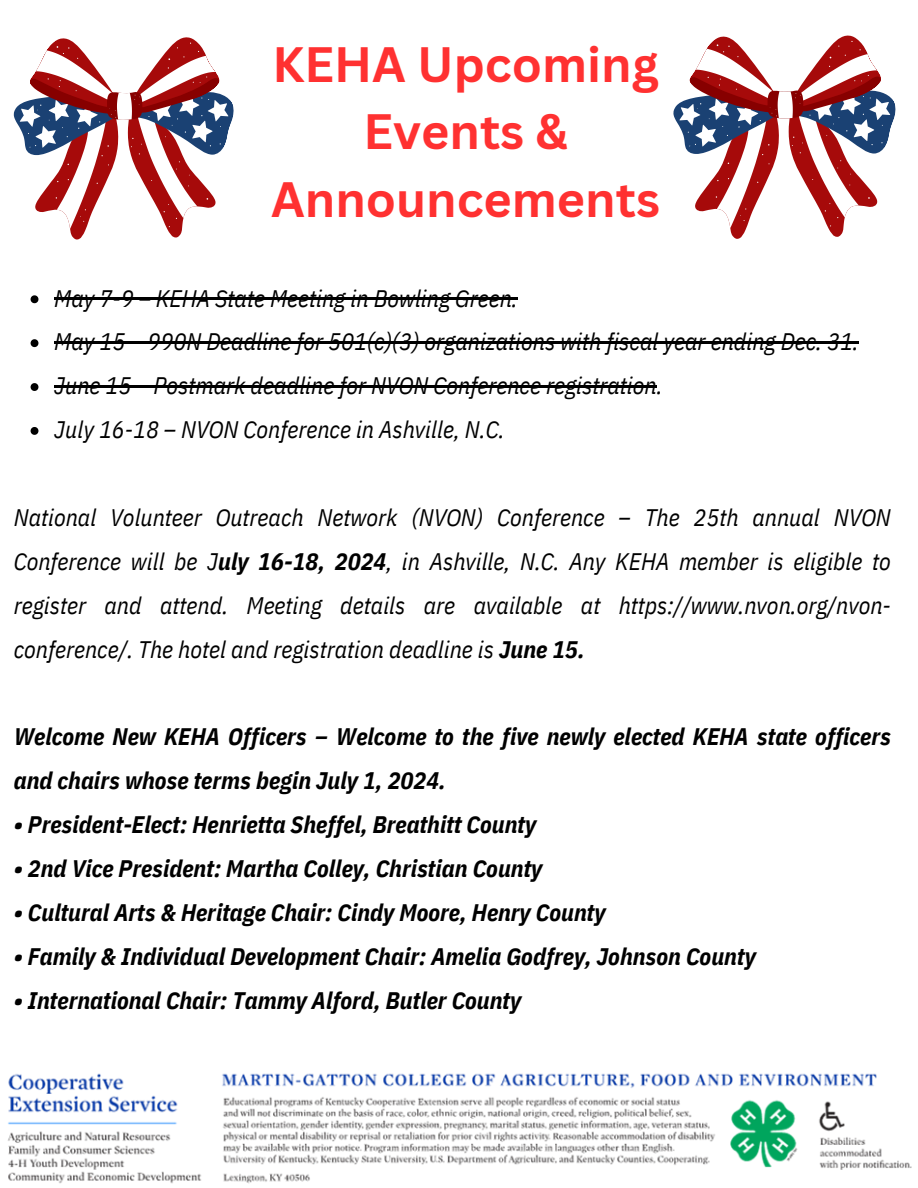
<style>
.page{position:relative;width:918px;height:1188px;background:#fff}
.page>*{position:absolute;margin:0;border:0;box-sizing:border-box;transform-origin:0 0}
.t1{font:700 48.45px/67.5px "Canva Sans";color:#ff3131;text-align:center}
.t2{font:italic 23.85px/43.8px "IBM Plex Sans Cond";color:#000;text-align:justify}
.t3{font:italic 700 23.85px/43.8px "IBM Plex Sans Cond";color:#000}
.s1{font-weight:700}
</style>
<div class="page">
<img style="left:7px;top:1073px;width:905px;height:111px">
<svg style="left:14px;top:37px;width:220px;height:203px"></svg>
<svg style="left:31px;top:295px;width:7px;height:8px"></svg>
<hr style="left:54px;top:298px;width:464px;height:2px;background:#000">
<svg style="left:31px;top:339px;width:7px;height:8px"></svg>
<hr style="left:54px;top:341px;width:805px;height:3px;background:#000">
<svg style="left:31px;top:383px;width:7px;height:8px"></svg>
<hr style="left:54px;top:385px;width:603px;height:3px;background:#000">
<svg style="left:31px;top:427px;width:7px;height:8px"></svg>
<svg style="left:673px;top:35px;width:223px;height:204px"></svg>
<p class="t1" style="left:271px;top:29px;width:390px">KEHA Upcoming<br>Events &amp;<br>Announcements</p>
<h1 class="t2" style="left:54px;top:276px;width:465px">May 7-9 – KEHA State Meeting in Bowling Green.</h1>
<p class="t2" style="left:54px;top:320px;width:806px">May 15 – 990N Deadline for 501(c)(3) organizations with fiscal year ending Dec. 31.</p>
<p class="t2" style="left:54px;top:364px;width:610px">June 15 – Postmark deadline for NVON Conference registration.</p>
<p class="t2" style="left:54px;top:407px;width:452px">July 16-18 – NVON Conference in Ashville, N.C.</p>
<p class="t2" style="left:14px;top:495px;width:879px">National Volunteer Outreach Network (NVON) Conference – The 25th annual NVON Conference will be J<span class="s1">uly 16-18, 2024</span>, in Ashville, N.C. Any KEHA member is eligible to register and attend. Meeting details are available at https://www.nvon.org/nvon&shy;conference/. The hotel and registration deadline is <span class="s1">June 15.</span></p>
<p class="t3" style="left:14px;top:715px;width:879px">Welcome New KEHA Officers – Welcome to the five newly elected KEHA state officers and chairs whose terms begin July 1, 2024.</p>
<p class="t3" style="left:14px;top:802px;width:524px">• President-Elect: Henrietta Sheffel, Breathitt County</p>
<p class="t3" style="left:14px;top:846px;width:530px">• 2nd Vice President: Martha Colley, Christian County</p>
<p class="t3" style="left:14px;top:890px;width:593px">• Cultural Arts &amp; Heritage Chair: Cindy Moore, Henry County</p>
<p class="t3" style="left:14px;top:934px;width:744px">• Family &amp; Individual Development Chair: Amelia Godfrey, Johnson County</p>
<p class="t3" style="left:14px;top:978px;width:509px">• International Chair: Tammy Alford, Butler County</p>
</div>
